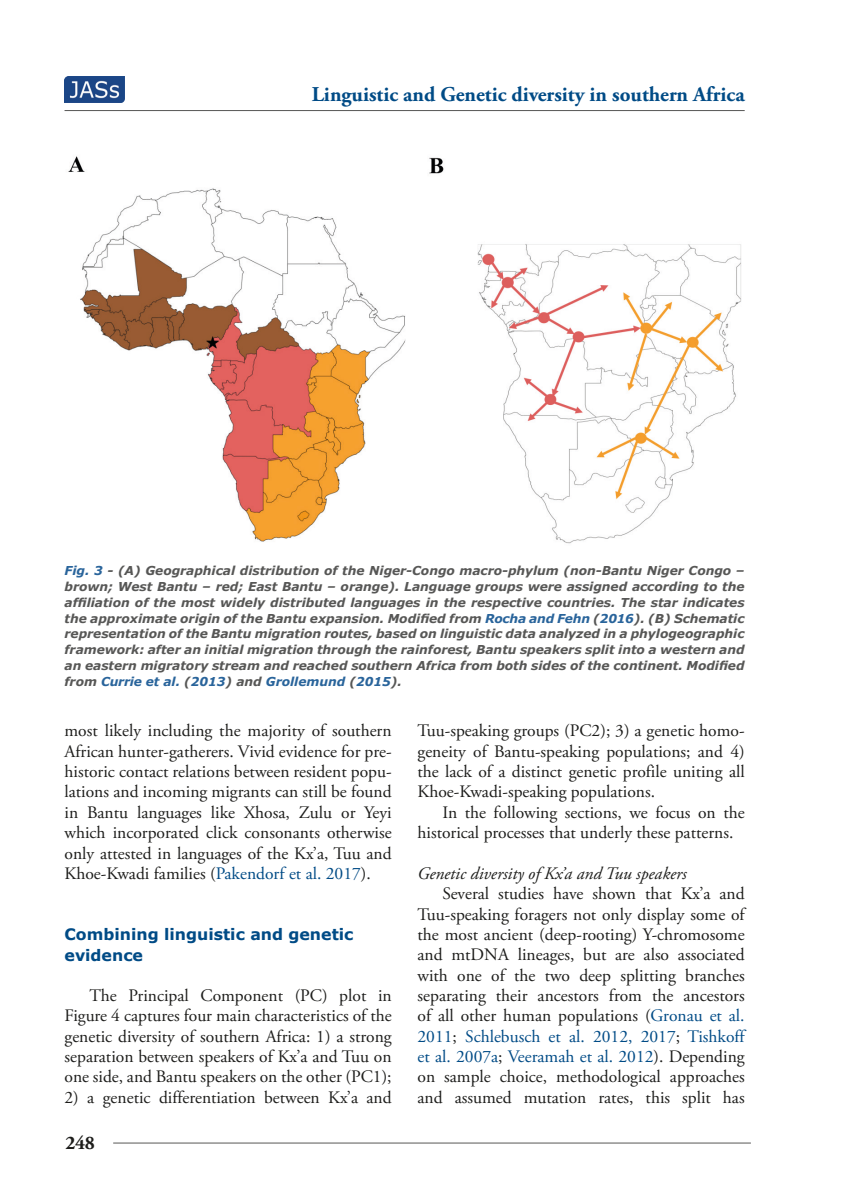
<style>
.page{position:relative;width:844px;height:1191px;background:#fff}
.page>*{position:absolute;margin:0;border:0;box-sizing:border-box;transform-origin:0 0}
.t1{font:700 21px "Adobe Garamond Pro";color:#004b86}
.t2{font:700 19.25px "Adobe Garamond Pro";color:#1d1d1b}
.Testo_Principale{font:17.5px/20.3px "Adobe Garamond Pro";color:#1d1d1b;text-align:justify}
.Titoli_SOTTOparagraf{font:italic 17.5px "Adobe Garamond Pro";color:#1d1d1b}
.Titoli_Paragrafi{font:700 15.75px/21px "Verdana";color:#004b86}
.DIDASCALIA_Figure_Ta{font:italic 700 12.25px/15.8px "Verdana";letter-spacing:-.005em;color:#575756;text-align:justify}
.s1{color:#29649b}
.s2{color:#004b86}
</style>
<div class="page">
<hr style="left:64px;top:110px;width:680px;height:1px;background:#575756">
<hr style="left:113px;top:1142px;width:637px;height:1px;background:#575756">
<img style="left:64px;top:77px;width:60px;height:25px">
<img style="left:68px;top:156px;width:674px;height:388px">
<p class="t1" style="left:311px;top:82px;width:434px">Linguistic and Genetic diversity in southern Africa</p>
<p class="DIDASCALIA_Figure_Ta" style="left:64px;top:563px;width:681px"><span class="s1">Fig. 3</span> - (A) Geographical distribution of the Niger-Congo macro-phylum (non-Bantu Niger Congo – brown; West Bantu – red; East Bantu – orange). Language groups were assigned according to the affiliation of the most widely distributed languages in the respective countries. The star indicates the approximate origin of the Bantu expansion. Modified from <span class="s1">Rocha and Fehn</span> (<span class="s1">2016</span>). (B) Schematic representation of the Bantu migration routes, based on linguistic data analyzed in a phylogeographic framework: after an initial migration through the rainforest, Bantu speakers split into a western and an eastern migratory stream and reached southern Africa from both sides of the continent. Modified from <span class="s1">Currie et al.</span> (<span class="s1">2013</span>) and <span class="s1">Grollemund</span> (<span class="s1">2015</span>).</p>
<p class="Testo_Principale" style="left:64px;top:721px;width:328px">most likely including the majority of southern African hunter-gatherers. Vivid evidence for pre&shy;historic contact relations between resident popu&shy;lations and incoming migrants can still be found in Bantu languages like Xhosa, Zulu or Yeyi which incorporated click consonants otherwise only attested in languages of the Kx’a, Tuu and Khoe-Kwadi families (<span class="s2">Pakendorf et al. 2017</span>).</p>
<p class="Titoli_Paragrafi" style="left:64px;top:923px;width:290px">Combining linguistic and genetic evidence</p>
<p class="Testo_Principale" style="left:64px;top:985px;width:328px;text-indent:25px">The Principal Component (PC) plot in Figure 4 captures four main characteristics of the genetic diversity of southern Africa: 1) a strong separation between speakers of Kx’a and Tuu on one side, and Bantu speakers on the other (PC1);</p>
<p class="Testo_Principale" style="left:64px;top:1087px;width:328px">2) a genetic differentiation between Kx’a and</p>
<p class="t2" style="left:65px;top:1131px;width:31px">248</p>
<p class="Testo_Principale" style="left:417px;top:721px;width:328px">Tuu-speaking groups (PC2); 3) a genetic homo&shy;geneity of Bantu-speaking populations; and 4) the lack of a distinct genetic profile uniting all Khoe-Kwadi-speaking populations.</p>
<p class="Testo_Principale" style="left:417px;top:802px;width:328px;text-indent:25px">In the following sections, we focus on the historical processes that underly these patterns.</p>
<p class="Titoli_SOTTOparagraf" style="left:417px;top:862px;width:271px">Genetic diversity of Kx’a and Tuu speakers</p>
<p class="Testo_Principale" style="left:417px;top:884px;width:328px;text-indent:25px">Several studies have shown that Kx’a and Tuu-speaking foragers not only display some of the most ancient (deep-rooting) Y-chromosome and mtDNA lineages, but are also associated with one of the two deep splitting branches separating their ancestors from the ancestors of all other human populations (<span class="s2">Gronau et al.<br>2011</span>; <span class="s2">Schlebusch et al. 2012, 2017</span>; <span class="s2">Tishkoff et al. 2007a</span>; <span class="s2">Veeramah et al. 2012</span>). Depending on sample choice, methodological approaches and assumed mutation rates, this split has</p>
</div>
